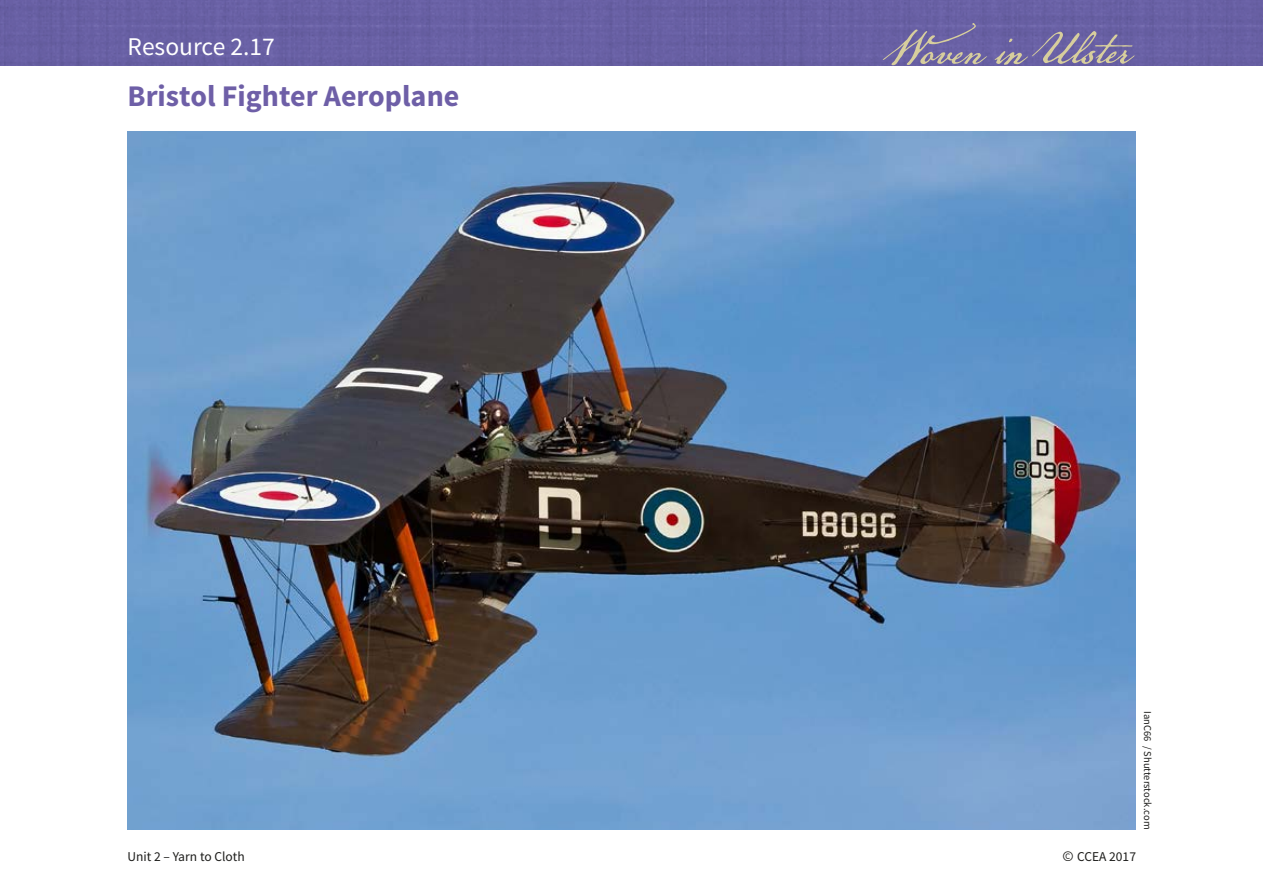
<style>
.page{position:relative;width:1263px;height:893px;background:#fff}
.page>*{position:absolute;margin:0;border:0;box-sizing:border-box;transform-origin:0 0}
.t1{font:700 30px "Source Sans Pro";color:#6e5fa7}
.t2{font:25.5px "Source Sans Pro";color:#fff}
.t3{font:13.5px "Source Sans Pro";color:#1d1d1b}
.t4{font:10.5px "Source Sans Pro";color:#1d1d1b}
.s1{font-family:"DIN Pro"}
</style>
<div class="page">
<div style="left:0;top:0;width:1263px;height:66px;background:#6860a4"></div>
<svg style="left:883px;top:23px;width:104px;height:42px;background:#7b73a2"></svg>
<svg style="left:995px;top:31px;width:139px;height:34px;background:#7e76a1"></svg>
<img style="left:128px;top:132px;width:1007px;height:697px">
<h2 class="t2" style="left:128px;top:31px;width:149px">Resource 2.17</h2>
<h1 class="t1" style="left:128px;top:77px;width:333px">Bristol Fighter Aeroplane</h1>
<p class="t4" style="left:1154px;top:711px;width:120px;rotate:90deg">IanC66 / Shutterstock.com</p>
<p class="t3" style="left:128px;top:848px;width:119px">Unit 2 – Yarn to Cloth</p>
<p class="t3" style="left:1062px;top:848px;width:76px"><span class="s1">©</span> CCEA 2017</p>
</div>
